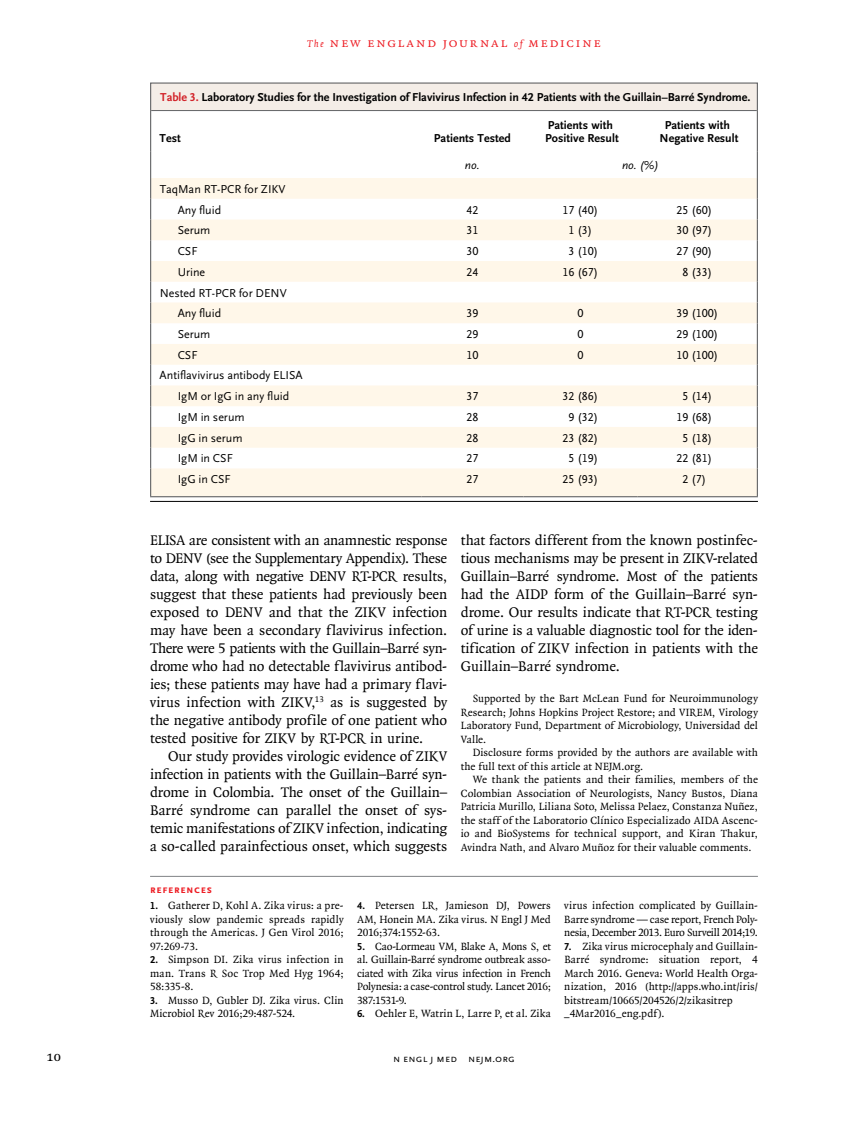
<style>
.page{position:relative;width:851px;height:1134px;background:#fff}
.page>*{position:absolute;margin:0;border:0;box-sizing:border-box;transform-origin:0 0}
.t1{font:15px/18px "OTNEJM Quadraat";color:#000;text-align:justify}
.t2{font:14.25px "OTNEJM Quadraat Cap";color:#000}
.t3{font:13.5px "OTNEJM Quadraat Cap";letter-spacing:.11em;color:#ed1d24}
.t4{font:12px/20.7px "OTNEJM Scala Sans LF";color:#000}
.t5{font:700 12px/13.5px "OTNEJM Scala Sans LF";color:#000}
.t6{font:italic 12px "OTNEJM Scala Sans LF";color:#000}
.t7{font:11.25px/13.5px "OTNEJM Quadraat";letter-spacing:.005em;color:#000;text-align:justify}
.t8{font:700 11.25px "OTNEJM Scala Sans Small LF Cap";letter-spacing:.05em;color:#ed1d24}
.t9{font:10.8px "OTNEJM Scala Sans LF Cap";letter-spacing:.01em;color:#000}
.s1{font-family:"OTNEJM Quadraat";font-style:italic;font-size:10.5px}
.s2{color:#d2232a}
.s3{font-family:"OTNEJM Scala Sans LF";font-weight:700;font-size:10.5px}
</style>
<div class="page">
<hr style="left:150px;top:876px;width:608px;height:1px;background:#808285">
<svg style="left:151px;top:178px;width:605px;height:318px;fill:#fff7e9"></svg>
<hr style="left:150px;top:111px;width:1px;height:40px;background:#636466">
<hr style="left:756px;top:111px;width:2px;height:40px;background:#636466">
<hr style="left:756px;top:151px;width:2px;height:27px;background:#636466">
<hr style="left:756px;top:178px;width:2px;height:21px;background:#636466">
<hr style="left:756px;top:199px;width:2px;height:21px;background:#636466">
<hr style="left:756px;top:220px;width:2px;height:20px;background:#636466">
<hr style="left:756px;top:240px;width:2px;height:21px;background:#636466">
<hr style="left:756px;top:261px;width:2px;height:21px;background:#636466">
<hr style="left:756px;top:282px;width:2px;height:21px;background:#636466">
<hr style="left:756px;top:303px;width:2px;height:20px;background:#636466">
<hr style="left:756px;top:323px;width:2px;height:21px;background:#636466">
<hr style="left:756px;top:344px;width:2px;height:21px;background:#636466">
<hr style="left:756px;top:365px;width:2px;height:20px;background:#636466">
<hr style="left:756px;top:385px;width:2px;height:21px;background:#636466">
<hr style="left:756px;top:406px;width:2px;height:21px;background:#636466">
<hr style="left:756px;top:427px;width:2px;height:21px;background:#636466">
<hr style="left:756px;top:448px;width:2px;height:20px;background:#636466">
<svg style="left:150px;top:151px;width:1px;height:345px"></svg>
<hr style="left:756px;top:468px;width:2px;height:28px;background:#636466">
<hr style="left:150px;top:496px;width:271px;height:1px;background:#636466">
<hr style="left:421px;top:496px;width:102px;height:1px;background:#636466">
<hr style="left:523px;top:496px;width:114px;height:1px;background:#636466">
<hr style="left:637px;top:496px;width:121px;height:1px;background:#636466">
<div style="left:151px;top:83px;width:606px;height:28px;background:#f4ede7"></div>
<div style="left:150px;top:82px;width:608px;height:29px;border:1px solid #636466"></div>
<hr style="left:150px;top:501px;width:608px;height:1px;background:#000">
<p class="t3" style="left:307px;top:35px;width:295px"><span class="s1">The</span> new england journal <span class="s1">of</span> medicine</p>
<p class="t5" style="left:160px;top:91px;width:592px"><span class="s2">Table 3.</span> Laboratory Studies for the Investigation of Flavivirus Infection in 42 Patients with the Guillain–Barré Syndrome.</p>
<p class="t5" style="left:160px;top:132px;width:23px">Test</p>
<p class="t5" style="left:434px;top:132px;width:78px">Patients Tested</p>
<p class="t5" style="left:545px;top:118px;width:75px">Patients with<br>Positive Result</p>
<p class="t5" style="left:659px;top:118px;width:80px;text-align:center">Patients with<br>Negative Result</p>
<p class="t4" style="left:178px;top:179px;width:109px;text-indent:-18px">TaqMan RT-PCR for ZIKV<br>Any fluid</p>
<p class="t6" style="left:465px;top:159px;width:16px">no.</p>
<p class="t6" style="left:622px;top:159px;width:38px">no. (%)</p>
<p class="t4" style="left:466px;top:200px;width:13px">42</p>
<p class="t4" style="left:562px;top:200px;width:37px">17 (40)</p>
<p class="t4" style="left:676px;top:200px;width:37px">25 (60)</p>
<p class="t4" style="left:178px;top:220px;width:34px">Serum</p>
<p class="t4" style="left:466px;top:220px;width:13px">31</p>
<p class="t4" style="left:568px;top:220px;width:25px">1 (3)</p>
<p class="t4" style="left:676px;top:220px;width:37px">30 (97)</p>
<p class="t4" style="left:178px;top:241px;width:21px">CSF</p>
<p class="t4" style="left:466px;top:241px;width:13px">30</p>
<p class="t4" style="left:568px;top:241px;width:31px">3 (10)</p>
<p class="t4" style="left:676px;top:241px;width:37px">27 (90)</p>
<p class="t4" style="left:178px;top:262px;width:29px">Urine</p>
<p class="t4" style="left:466px;top:262px;width:13px">24</p>
<p class="t4" style="left:562px;top:262px;width:37px">16 (67)</p>
<p class="t4" style="left:682px;top:262px;width:31px">8 (33)</p>
<p class="t4" style="left:178px;top:283px;width:110px;text-indent:-18px">Nested RT-PCR for DENV<br>Any fluid</p>
<p class="t4" style="left:466px;top:303px;width:13px">39</p>
<p class="t4" style="left:577px;top:303px;width:7px">0</p>
<p class="t4" style="left:676px;top:303px;width:43px">39 (100)</p>
<p class="t4" style="left:178px;top:324px;width:34px">Serum</p>
<p class="t4" style="left:466px;top:324px;width:13px">29</p>
<p class="t4" style="left:577px;top:324px;width:7px">0</p>
<p class="t4" style="left:676px;top:324px;width:43px">29 (100)</p>
<p class="t4" style="left:178px;top:345px;width:21px">CSF</p>
<p class="t4" style="left:466px;top:345px;width:13px">10</p>
<p class="t4" style="left:577px;top:345px;width:7px">0</p>
<p class="t4" style="left:676px;top:345px;width:43px">10 (100)</p>
<p class="t4" style="left:160px;top:366px;width:144px;text-align:center">Antiflavivirus antibody ELISA<br>IgM or IgG in any fluid</p>
<p class="t4" style="left:466px;top:386px;width:13px">37</p>
<p class="t4" style="left:562px;top:386px;width:37px">32 (86)</p>
<p class="t4" style="left:682px;top:386px;width:31px">5 (14)</p>
<p class="t4" style="left:178px;top:407px;width:68px">IgM in serum</p>
<p class="t4" style="left:466px;top:407px;width:13px">28</p>
<p class="t4" style="left:568px;top:407px;width:31px">9 (32)</p>
<p class="t4" style="left:676px;top:407px;width:37px">19 (68)</p>
<p class="t4" style="left:178px;top:428px;width:66px">IgG in serum</p>
<p class="t4" style="left:466px;top:428px;width:13px">28</p>
<p class="t4" style="left:562px;top:428px;width:37px">23 (82)</p>
<p class="t4" style="left:682px;top:428px;width:31px">5 (18)</p>
<p class="t4" style="left:178px;top:449px;width:57px">IgM in CSF</p>
<p class="t4" style="left:466px;top:449px;width:13px">27</p>
<p class="t4" style="left:568px;top:449px;width:31px">5 (19)</p>
<p class="t4" style="left:676px;top:449px;width:37px">22 (81)</p>
<p class="t4" style="left:178px;top:469px;width:55px">IgG in CSF</p>
<p class="t4" style="left:466px;top:469px;width:13px">27</p>
<p class="t4" style="left:562px;top:469px;width:37px">25 (93)</p>
<p class="t4" style="left:682px;top:469px;width:25px">2 (7)</p>
<p class="t1" style="left:150px;top:531px;width:299px">ELISA are consistent with an anamnestic response to DENV (see the Supplementary Appendix). These data, along with negative DENV RT-PCR results, suggest that these patients had previously been exposed to DENV and that the ZIKV infection may have been a secondary flavivirus infection.<br>There were 5 patients with the Guillain–Barré syn&shy;drome who had no detectable flavivirus antibod&shy;ies; these patients may have had a primary flavi&shy;virus infection with ZIKV,<sup>13</sup> as is suggested by the negative antibody profile of one patient who tested positive for ZIKV by RT-PCR in urine.</p>
<p class="t1" style="left:150px;top:747px;width:299px;text-indent:18px">Our study provides virologic evidence of ZIKV infection in patients with the Guillain–Barré syn&shy;drome in Colombia. The onset of the Guillain– Barré syndrome can parallel the onset of sys&shy;temic manifestations of ZIKV infection, indicating a so-called parainfectious onset, which suggests</p>
<p class="t1" style="left:460px;top:531px;width:299px">that factors different from the known postinfec&shy;tious mechanisms may be present in ZIKV-related Guillain–Barré syndrome. Most of the patients had the AIDP form of the Guillain–Barré syn&shy;drome. Our results indicate that RT-PCR testing of urine is a valuable diagnostic tool for the iden&shy;tification of ZIKV infection in patients with the Guillain–Barré syndrome.</p>
<p class="t7" style="left:460px;top:692px;width:299px;text-indent:12px">Supported by the Bart McLean Fund for Neuroimmunology Research; Johns Hopkins Project Restore; and VIREM, Virology Laboratory Fund, Department of Microbiology, Universidad del Valle.</p>
<p class="t7" style="left:460px;top:746px;width:298px;text-indent:12px">Disclosure forms provided by the authors are available with the full text of this article at NEJM.org.</p>
<p class="t7" style="left:460px;top:773px;width:299px;text-indent:12px">We thank the patients and their families, members of the Colombian Association of Neurologists, Nancy Bustos, Diana Patricia Murillo, Liliana Soto, Melissa Pelaez, Constanza Nuñez, the staff of the Laboratorio Clínico Especializado AIDA Ascenc&shy;io and BioSystems for technical support, and Kiran Thakur, Avindra Nath, and Alvaro Muñoz for their valuable comments.</p>
<p class="t8" style="left:150px;top:883px;width:63px">References</p>
<p class="t7" style="left:150px;top:899px;width:195px"><span class="s3">1.</span> Gatherer D, Kohl A. Zika virus: a pre&shy;viously slow pandemic spreads rapidly through the Americas. J Gen Virol 2016; 97:269-73.</p>
<p class="t7" style="left:150px;top:953px;width:195px"><span class="s3">2.</span> Simpson DI. Zika virus infection in man. Trans R Soc Trop Med Hyg 1964; 58:335-8.</p>
<p class="t7" style="left:150px;top:993px;width:195px"><span class="s3">3.</span> Musso D, Gubler DJ. Zika virus. Clin<br>Microbiol Rev 2016;29:487-524.</p>
<p class="t7" style="left:357px;top:899px;width:195px"><span class="s3">4.</span> Petersen LR, Jamieson DJ, Powers AM, Honein MA. Zika virus. N Engl J Med 2016;374:1552-63.</p>
<p class="t7" style="left:357px;top:939px;width:195px"><span class="s3">5.</span> Cao-Lormeau VM, Blake A, Mons S, et al. Guillain-Barré syndrome outbreak asso&shy;ciated with Zika virus infection in French Polynesia: a case-control study. Lancet 2016; 387:1531-9.</p>
<p class="t7" style="left:357px;top:1007px;width:195px"><span class="s3">6.</span> Oehler E, Watrin L, Larre P, et al. Zika</p>
<p class="t7" style="left:564px;top:899px;width:195px">virus infection complicated by Guillain-Barre syndrome — case report, French Poly&shy;nesia, December 2013. Euro Surveill 2014;19.</p>
<p class="t7" style="left:564px;top:939px;width:195px;text-align:left"><span class="s3">7.</span> Zika virus microcephaly and Guillain-Barré syndrome: situation report, 4<br>March 2016. Geneva: World Health Orga&shy;nization, 2016 (http://apps.who.int/iris/ bitstream/10665/204526/2/zikasitrep _4Mar2016_eng.pdf).</p>
<p class="t2" style="left:46px;top:1048px;width:16px">10</p>
<p class="t9" style="left:393px;top:1053px;width:123px">n engl j med nejm.org</p>
</div>
